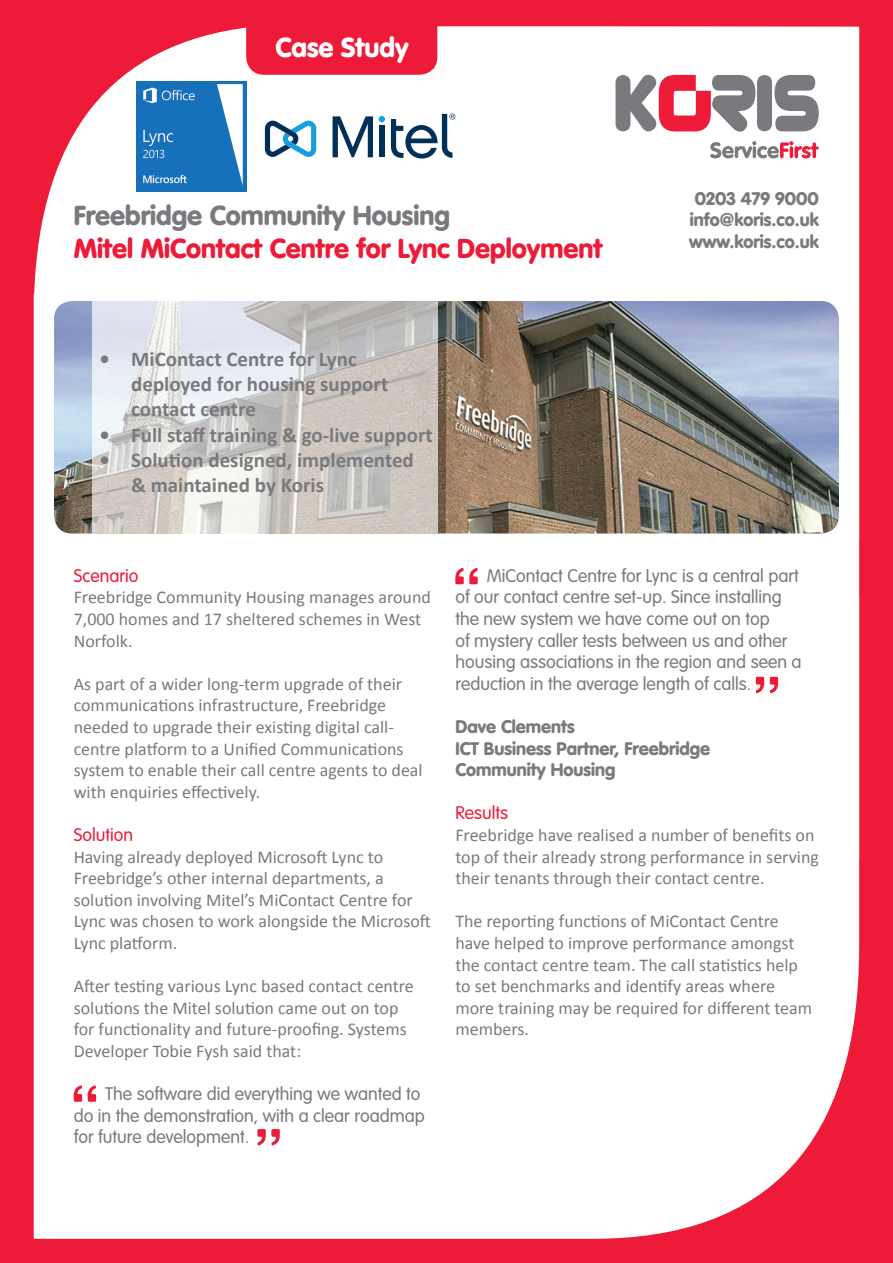
<style>
.page{position:relative;width:893px;height:1263px;background:#ed1a38}
.page>*{position:absolute;margin:0;border:0;box-sizing:border-box;transform-origin:0 0}
.t1{font:900 27px "VAG Rounded";color:#ed1a38}
.t2{font:900 27px "VAG Rounded";color:#7a7a7e}
.t3{font:900 27px "VAG Rounded";color:#fff}
.t4{font:700 21px/25.2px "Calibri";color:#7a7a7e}
.t5{font:18px/21.6px "Calibri";color:#7a7a7e}
.t6{font:300 18px/21.6px "VAG Rounded";color:#7a7a7e}
.t7{font:900 18px/21.6px "VAG Rounded";color:#7a7a7e}
.t8{font:300 18px "VAG Rounded";color:#ed1a38}
</style>
<div class="page">
<div style="left:34px;top:26px;width:825px;height:1213px;background:#fff"></div>
<svg style="left:615px;top:75px;width:204px;height:58px"></svg>
<svg style="left:710px;top:141px;width:109px;height:17px;background:#d4afb5"></svg>
<svg style="left:455px;top:568px;width:23px;height:16px"></svg>
<svg style="left:756px;top:677px;width:22px;height:16px"></svg>
<svg style="left:246px;top:26px;width:191px;height:49px"></svg>
<img style="left:136px;top:81px;width:110px;height:110px">
<svg style="left:379px;top:116px;width:6px;height:6px"></svg>
<svg style="left:333px;top:116px;width:40px;height:41px;background:#869caf"></svg>
<svg style="left:265px;top:121px;width:51px;height:36px;background:#87b3cc"></svg>
<div style="left:379px;top:125px;width:5px;height:32px;background:#002f57"></div>
<svg style="left:391px;top:114px;width:64px;height:45px;background:#a3b4c2"></svg>
<svg style="left:74px;top:1085px;width:22px;height:17px"></svg>
<svg style="left:257px;top:1129px;width:23px;height:16px"></svg>
<img style="left:54px;top:301px;width:785px;height:232px">
<div style="left:92px;top:296px;width:345px;height:248px;background:#fff"></div>
<img style="left:92px;top:301px;width:345px;height:232px">
<h1 class="t3" style="left:276px;top:31px;width:135px">Case Study</h1>
<h1 class="t2" style="left:74px;top:199px;width:378px">Freebridge Community Housing</h1>
<h1 class="t1" style="left:74px;top:232px;width:530px">Mitel MiContact Centre for Lync Deployment</h1>
<p class="t4" style="left:131px;top:346px;width:259px;text-indent:-32px">• MiContact Centre for Lync deployed for housing support contact centre</p>
<p class="t4" style="left:99px;top:422px;width:335px">• Full staff training &amp; go-live support</p>
<p class="t4" style="left:131px;top:447px;width:284px;text-indent:-32px">• Solution designed, implemented &amp; maintained by Koris</p>
<p class="t7" style="left:689px;top:187px;width:131px;text-align:center">0203 479 9000 info@koris.co.uk www.koris.co.uk</p>
<p class="t8" style="left:74px;top:565px;width:66px">Scenario</p>
<p class="t5" style="left:74px;top:587px;width:359px">Freebridge Community Housing manages around<br>7,000 homes and 17 sheltered schemes in West<br>Norfolk.</p>
<p class="t5" style="left:74px;top:673px;width:351px">As part of a wider long-term upgrade of their communications infrastructure, Freebridge needed to upgrade their existing digital call&shy;centre platform to a Unified Communications system to enable their call centre agents to deal with enquiries effectively.</p>
<p class="t8" style="left:74px;top:824px;width:61px">Solution</p>
<p class="t5" style="left:74px;top:846px;width:359px">Having already deployed Microsoft Lync to Freebridge’s other internal departments, a solution involving Mitel’s MiContact Centre for Lync was chosen to work alongside the Microsoft Lync platform.</p>
<p class="t5" style="left:74px;top:975px;width:342px">After testing various Lync based contact centre solutions the Mitel solution came out on top for functionality and future-proofing. Systems Developer Tobie Fysh said that:</p>
<p class="t6" style="left:74px;top:1083px;width:353px;text-indent:31px">The software did everything we wanted to do in the demonstration, with a clear roadmap for future development.</p>
<p class="t6" style="left:455px;top:565px;width:348px;text-indent:32px">MiContact Centre for Lync is a central part of our contact centre set-up. Since installing the new system we have come out on top<br>of mystery caller tests between us and other housing associations in the region and seen a reduction in the average length of calls.</p>
<p class="t7" style="left:455px;top:716px;width:256px">Dave Clements<br>ICT Business Partner, Freebridge<br>Community Housing</p>
<p class="t8" style="left:455px;top:803px;width:54px">Results</p>
<p class="t5" style="left:455px;top:824px;width:365px">Freebridge have realised a number of benefits on top of their already strong performance in serving their tenants through their contact centre.</p>
<p class="t5" style="left:455px;top:911px;width:358px">The reporting functions of MiContact Centre have helped to improve performance amongst the contact centre team. The call statistics help to set benchmarks and identify areas where more training may be required for different team members.</p>
</div>
